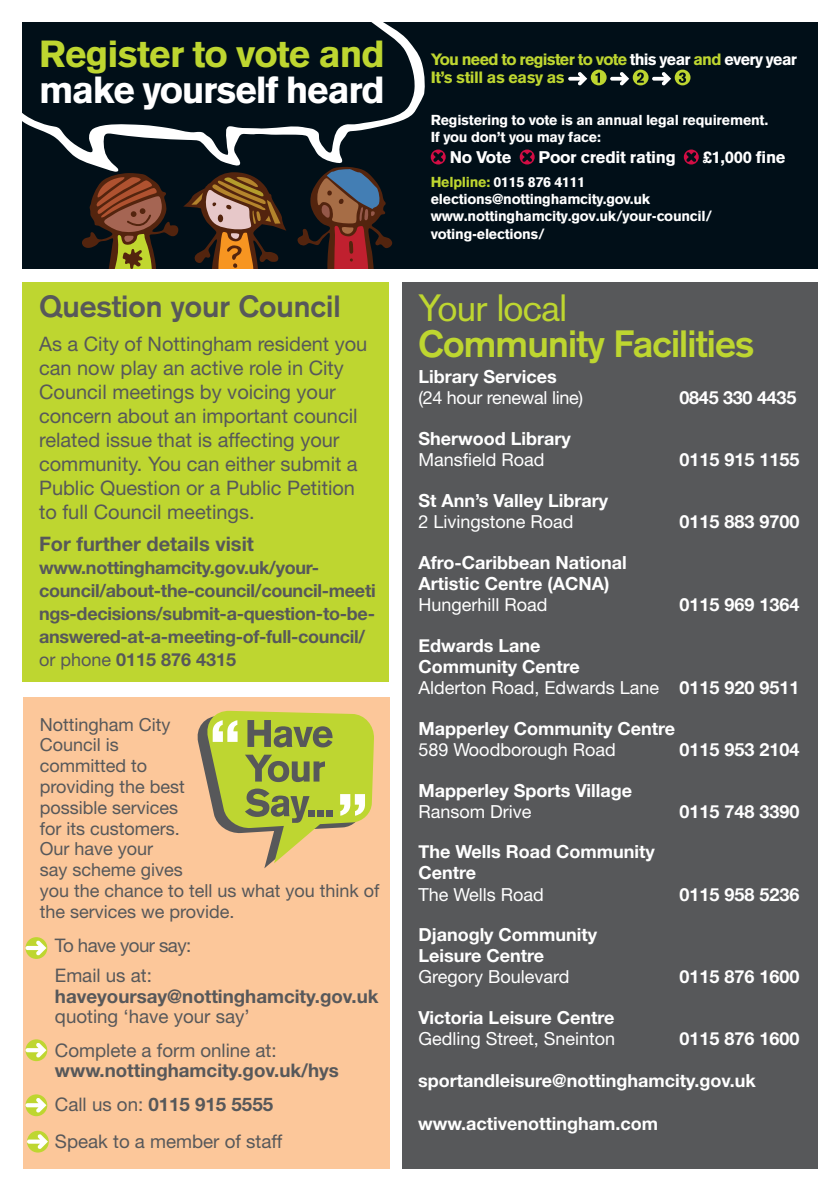
<style>
.page{position:relative;width:840px;height:1191px;background:#fff}
.page>*{position:absolute;margin:0;border:0;box-sizing:border-box;transform-origin:0 0}
.t1{font:700 37.4px "Akzidenz Grotesk";letter-spacing:-.02em;color:#bed630}
.t2{font:37.4px "Akzidenz Grotesk";letter-spacing:-.02em;color:#bed630}
.t3{font:37.2px "Akzidenz Grotesk Black+OVHWJF";letter-spacing:-.03em;color:#bed630}
.t4{font:37.2px "Akzidenz Grotesk Black+OVHWJF";letter-spacing:-.04em;color:#fff}
.t5{font:700 30.2px "Akzidenz Grotesk";color:#57585a}
.t6{font:20px/24px "Helvetica Neue";color:#57585a}
.t7{font:700 20px "Helvetica Neue";color:#57585a}
.t8{font:700 18.8px/34.2px "Helvetica Neue";color:#57585a}
.t9{font:18.8px/34.2px "Helvetica Neue";color:#57585a}
.t10{font:18.8px/30.4px "Helvetica Neue";letter-spacing:-.03em;color:#57585a}
.t11{font:700 18px/21px "Helvetica Neue";color:#fff}
.t12{font:700 18px/23px "Helvetica Neue";letter-spacing:-.015em;color:#57585a}
.t13{font:18px/20.8px "Helvetica Neue";color:#57585a}
.t14{font:18px "Helvetica Neue";color:#fff}
.t15{font:16.6px "Akzidenz Grotesk Black+OVHWJF";letter-spacing:-.02em;color:#fff}
.t16{font:16.2px/17.2px "Akzidenz Grotesk Black+OVHWJF";letter-spacing:-.05em;color:#bed630}
.t17{font:14.2px/17px "Akzidenz Grotesk Black+OVHWJF";letter-spacing:-.02em;color:#fff}
.s1{font-weight:400}
.s2{color:#fff}
.s3{color:#bed630}
</style>
<div class="page">
<div style="left:402px;top:282px;width:415px;height:886px;background:#57585a"></div>
<div style="left:23px;top:282px;width:366px;height:400px;background:#bed630"></div>
<div style="left:22px;top:22px;width:795px;height:247px;background:#010f18"></div>
<svg style="left:568px;top:70px;width:122px;height:16px"></svg>
<svg style="left:430px;top:149px;width:15px;height:15px"></svg>
<svg style="left:519px;top:149px;width:15px;height:15px"></svg>
<svg style="left:683px;top:149px;width:15px;height:15px"></svg>
<svg style="left:22px;top:22px;width:403px;height:150px"></svg>
<svg style="left:297px;top:166px;width:95px;height:103px"></svg>
<svg style="left:82px;top:172px;width:204px;height:97px"></svg>
<div style="left:23px;top:697px;width:366px;height:471px;background:#fcc79a"></div>
<svg style="left:25px;top:937px;width:22px;height:22px"></svg>
<svg style="left:25px;top:940px;width:21px;height:15px"></svg>
<svg style="left:25px;top:1039px;width:22px;height:22px"></svg>
<svg style="left:25px;top:1042px;width:21px;height:15px"></svg>
<svg style="left:25px;top:1094px;width:22px;height:22px"></svg>
<svg style="left:25px;top:1098px;width:21px;height:14px"></svg>
<svg style="left:27px;top:1130px;width:22px;height:22px"></svg>
<svg style="left:27px;top:1134px;width:21px;height:15px"></svg>
<svg style="left:197px;top:711px;width:177px;height:157px"></svg>
<h2 class="t3" style="left:39px;top:40px;width:347px">Register to vote and</h2>
<h2 class="t4" style="left:39px;top:76px;width:347px">make yourself heard</h2>
<h3 class="t5" style="left:39px;top:296px;width:303px">Question your Council</h3>
<p class="t6" style="left:39px;top:334px;width:329px">As a City of Nottingham resident you can now play an active role in City Council meetings by voicing your concern about an important council related issue that is affecting your community. You can either submit a Public Question or a Public Petition to full Council meetings.</p>
<p class="t7" style="left:39px;top:536px;width:216px">For further details visit</p>
<p class="t12" style="left:39px;top:557px;width:338px">www.nottinghamcity.gov.uk/your&shy;council/about-the-council/council-meeti ngs-decisions/submit-a-question-to-be&shy;answered-at-a-meeting-of-full-council/ <span class="s1">or phone</span> 0115 876 4315</p>
<p class="t13" style="left:40px;top:715px;width:341px">Nottingham City<br>Council is<br>committed to<br>providing the best<br>possible services<br>for its customers.<br>Our have your<br>say scheme gives<br>you the chance to tell us what you think of the services we provide.</p>
<p class="t10" style="left:55px;top:932px;width:138px">To have your say:<br>Email us at:</p>
<p class="t8" style="left:55px;top:980px;width:325px">haveyoursay@nottinghamcity.gov.uk</p>
<p class="t9" style="left:55px;top:1000px;width:223px">quoting ‘have your say’<br>Complete a form online at:</p>
<p class="t8" style="left:55px;top:1055px;width:285px">www.nottinghamcity.gov.uk/hys<br><span class="s1">Call us on:</span> 0115 915 5555</p>
<p class="t9" style="left:55px;top:1125px;width:229px">Speak to a member of staff</p>
<p class="t16" style="left:430px;top:52px;width:367px">You need to register to vote <span class="s2">this year</span> and <span class="s2">every year<br></span>It’s still as easy as</p>
<p class="t17" style="left:430px;top:113px;width:339px">Registering to vote is an annual legal requirement.<br>If you don’t you may face:</p>
<p class="t15" style="left:449px;top:151px;width:63px">No Vote</p>
<p class="t15" style="left:538px;top:151px;width:139px">Poor credit rating</p>
<p class="t15" style="left:702px;top:151px;width:84px">£1,000 fine</p>
<p class="t17" style="left:430px;top:175px;width:283px"><span class="s3">Helpline:</span> 0115 876 4111 elections@nottinghamcity.gov.uk www.nottinghamcity.gov.uk/your-council/ voting-elections/</p>
<h1 class="t2" style="left:418px;top:294px;width:150px">Your local</h1>
<h1 class="t1" style="left:418px;top:330px;width:337px">Community Facilities</h1>
<p class="t11" style="left:418px;top:366px;width:140px">Library Services</p>
<p class="t14" style="left:418px;top:391px;width:166px">(24 hour renewal line)</p>
<p class="t11" style="left:679px;top:387px;width:118px">0845 330 4435</p>
<p class="t11" style="left:418px;top:428px;width:154px">Sherwood Library</p>
<p class="t14" style="left:418px;top:453px;width:127px">Mansfield Road</p>
<p class="t11" style="left:679px;top:449px;width:122px">0115 915 1155</p>
<p class="t11" style="left:418px;top:490px;width:191px">St Ann’s Valley Library</p>
<p class="t14" style="left:418px;top:515px;width:156px">2 Livingstone Road</p>
<p class="t11" style="left:679px;top:511px;width:122px">0115 883 9700</p>
<p class="t11" style="left:418px;top:551px;width:210px">Afro-Caribbean National<br>Artistic Centre (ACNA)</p>
<p class="t14" style="left:418px;top:598px;width:130px">Hungerhill Road</p>
<p class="t11" style="left:679px;top:593px;width:122px">0115 969 1364</p>
<p class="t11" style="left:418px;top:634px;width:382px">Edwards Lane<br>Community Centre<br><span class="s1">Alderton Road, Edwards Lane</span> 0115 920 9511</p>
<p class="t11" style="left:418px;top:717px;width:258px">Mapperley Community Centre</p>
<p class="t14" style="left:418px;top:743px;width:199px">589 Woodborough Road</p>
<p class="t11" style="left:679px;top:738px;width:122px">0115 953 2104</p>
<p class="t11" style="left:418px;top:779px;width:215px">Mapperley Sports Village</p>
<p class="t14" style="left:418px;top:804px;width:114px">Ransom Drive</p>
<p class="t11" style="left:679px;top:800px;width:122px">0115 748 3390</p>
<p class="t11" style="left:418px;top:841px;width:238px">The Wells Road Community<br>Centre</p>
<p class="t14" style="left:418px;top:887px;width:127px">The Wells Road</p>
<p class="t11" style="left:679px;top:883px;width:122px">0115 958 5236</p>
<p class="t11" style="left:418px;top:926px;width:180px">Djanogly Community<br>Leisure Centre</p>
<p class="t14" style="left:418px;top:970px;width:152px">Gregory Boulevard</p>
<p class="t11" style="left:679px;top:968px;width:121px">0115 876 1600</p>
<p class="t11" style="left:418px;top:1009px;width:197px">Victoria Leisure Centre</p>
<p class="t14" style="left:418px;top:1032px;width:198px">Gedling Street, Sneinton</p>
<p class="t11" style="left:679px;top:1030px;width:121px">0115 876 1600</p>
<p class="t11" style="left:418px;top:1071px;width:339px">sportandleisure@nottinghamcity.gov.uk</p>
<p class="t11" style="left:418px;top:1114px;width:241px">www.activenottingham.com</p>
</div>
